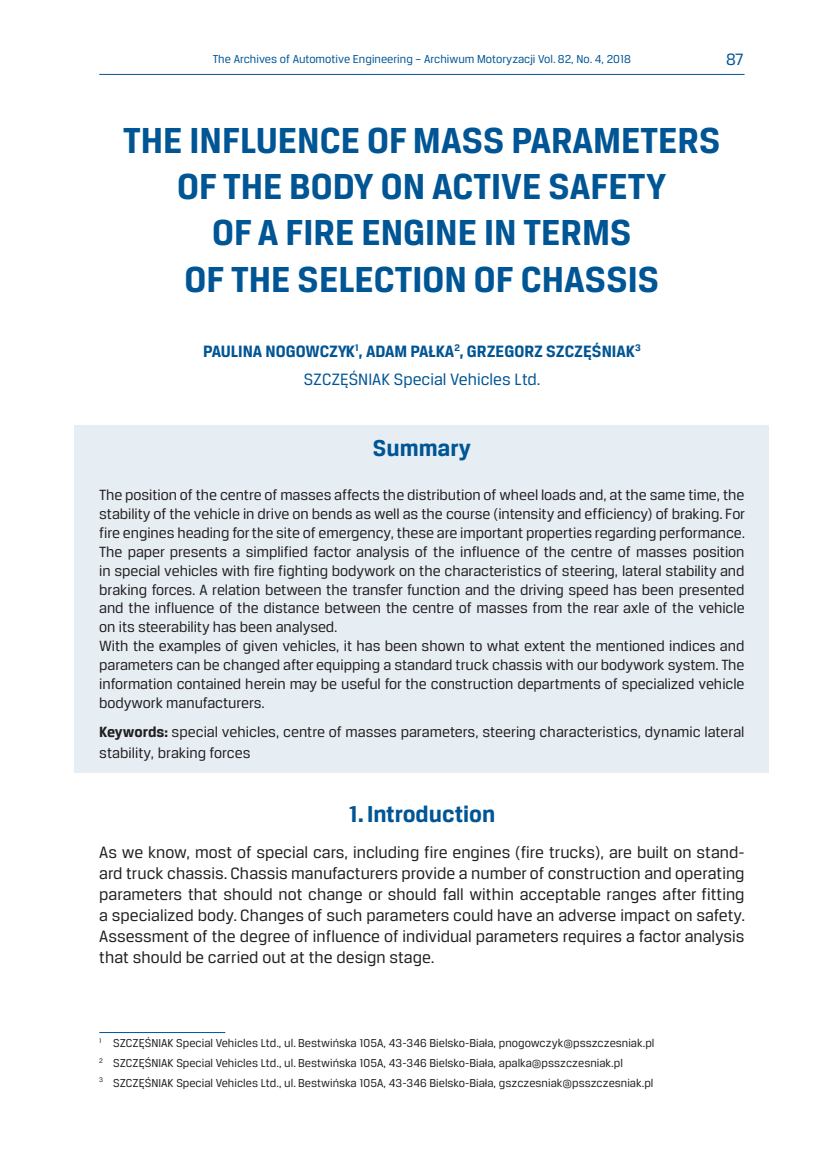
<style>
.page{position:relative;width:819px;height:1161px;background:#fff}
.page>*{position:absolute;margin:0;border:0;box-sizing:border-box;transform-origin:0 0}
.t1{font:700 38.5px/46.2px "Breuer Text";color:#005595;text-align:center}
.t2{font:700 24.5px "Breuer Text";color:#005595}
.t3{font:17.5px/21px "Breuer Text";color:#231f20;text-align:justify}
.t4{font:700 17.5px/27.5px "Breuer Text";color:#005595;text-align:center}
.t5{font:17.5px "Breuer Text";color:#005595}
.t6{font:15.75px/18.9px "Breuer Text";letter-spacing:-.005em;color:#231f20}
.t7{font:12.25px/19.6px "Breuer Text";color:#231f20}
.t8{font:12.25px "Breuer Text";color:#005595}
.s1{font-weight:400}
.s2{font-weight:700}
</style>
<div class="page">
<hr style="left:99px;top:74px;width:645px;height:1px;background:#005595">
<div style="left:74px;top:425px;width:695px;height:347px;background:#e6eef4"></div>
<hr style="left:99px;top:1032px;width:126px;height:1px;background:#005595">
<p class="t8" style="left:213px;top:52px;width:419px">The Archives of Automotive Engineering – Archiwum Motoryzacji Vol. 82, No. 4, 2018</p>
<p class="t5" style="left:726px;top:50px;width:19px">87</p>
<h1 class="t1" style="left:123px;top:117px;width:598px">THE INFLUENCE OF MASS PARAMETERS<br>OF THE BODY ON ACTIVE SAFETY<br>OF A FIRE ENGINE IN TERMS<br>OF THE SELECTION OF CHASSIS</h1>
<p class="t4" style="left:203px;top:338px;width:439px">PAULINA NOGOWCZYK<sup>1</sup>, ADAM PAŁKA<sup>2</sup>, GRZEGORZ SZCZĘŚNIAK<sup>3<br></sup><span class="s1">SZCZĘŚNIAK Special Vehicles Ltd.</span></p>
<h2 class="t2" style="left:373px;top:435px;width:100px">Summary</h2>
<p class="t6" style="left:99px;top:485px;width:647px">The position of the centre of masses affects the distribution of wheel loads and, at the same time, the stability of the vehicle in drive on bends as well as the course (intensity and efficiency) of braking. For fire engines heading for the site of emergency, these are important properties regarding performance.<br>The paper presents a simplified factor analysis of the influence of the centre of masses position in special vehicles with fire fighting bodywork on the characteristics of steering, lateral stability and braking forces. A relation between the transfer function and the driving speed has been presented and the influence of the distance between the centre of masses from the rear axle of the vehicle on its steerability has been analysed.<br>With the examples of given vehicles, it has been shown to what extent the mentioned indices and parameters can be changed after equipping a standard truck chassis with our bodywork system. The information contained herein may be useful for the construction departments of specialized vehicle bodywork manufacturers.</p>
<p class="t6" style="left:99px;top:721px;width:646px;line-height:21px"><span class="s2">Keywords:</span> special vehicles, centre of masses parameters, steering characteristics, dynamic lateral stability, braking forces</p>
<h2 class="t2" style="left:348px;top:800px;width:148px">1. Introduction</h2>
<p class="t3" style="left:99px;top:841px;width:647px">As we know, most of special cars, including fire engines (fire trucks), are built on stand&shy;ard truck chassis. Chassis manufacturers provide a number of construction and operating parameters that should not change or should fall within acceptable ranges after fitting a specialized body. Changes of such parameters could have an adverse impact on safety.<br>Assessment of the degree of influence of individual parameters requires a factor analysis that should be carried out at the design stage.</p>
<p class="t7" style="left:99px;top:1033px;width:556px"><sup>1</sup> SZCZĘŚNIAK Special Vehicles Ltd., ul. Bestwińska 105A, 43-346 Bielsko-Biała, pnogowczyk@psszczesniak.pl<br><sup>2</sup> SZCZĘŚNIAK Special Vehicles Ltd., ul. Bestwińska 105A, 43-346 Bielsko-Biała, apalka@psszczesniak.pl<br><sup>3</sup> SZCZĘŚNIAK Special Vehicles Ltd., ul. Bestwińska 105A, 43-346 Bielsko-Biała, gszczesniak@psszczesniak.pl</p>
</div>
